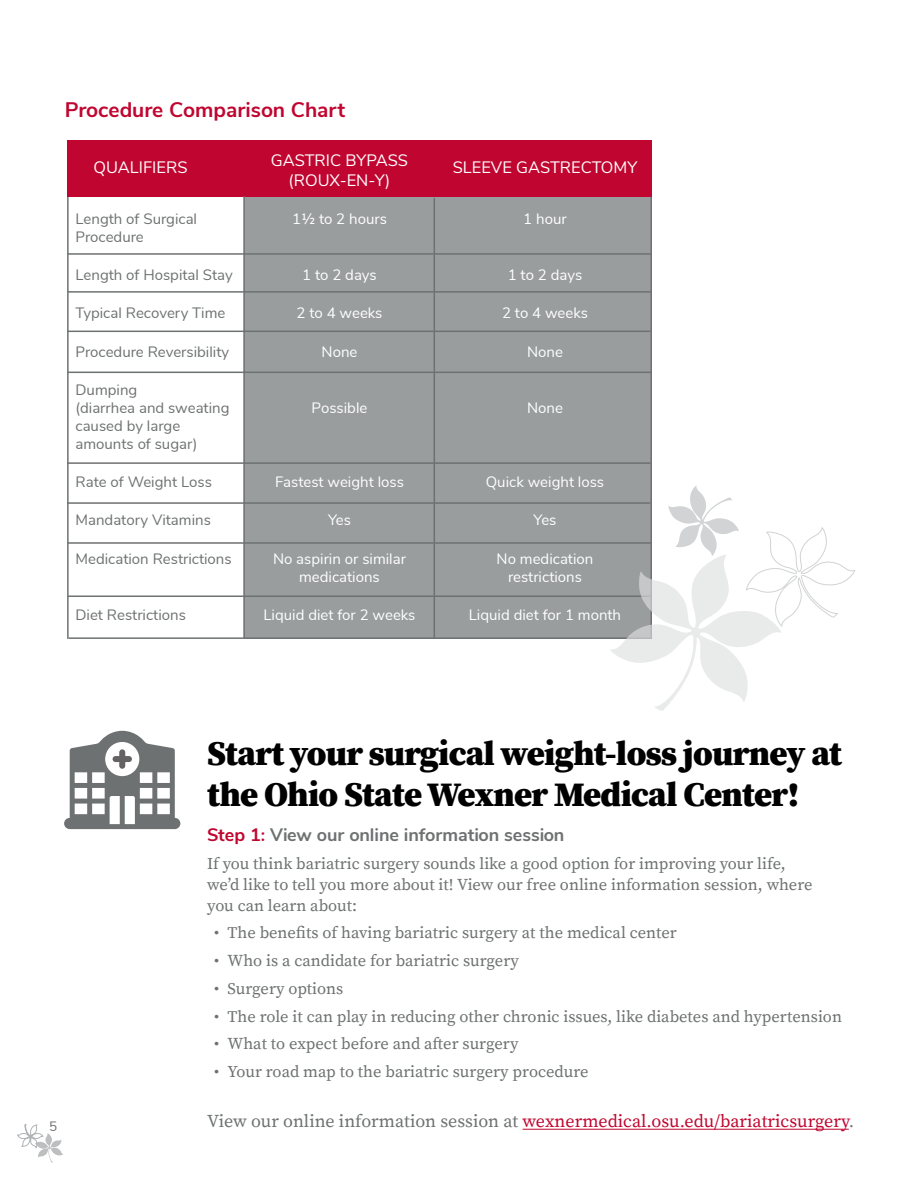
<style>
.page{position:relative;width:918px;height:1188px;background:#fff}
.page>*{position:absolute;margin:0;border:0;box-sizing:border-box;transform-origin:0 0}
.h3_pg_5{font:900 34.5px/41.4px "Buckeye Serif 2";letter-spacing:-.02em;color:#000}
.h1_pg_5{font:700 21px "Buckeye Sans 2";color:#c00630}
.body1{font:18px "Buckeye Serif 2 Regular 2";color:#c00630}
.Steps{font:700 18px "Buckeye Sans 2";color:#6e7171}
.Body2{font:16.5px/21px "Buckeye Serif 2 Regular 2";color:#6e7171}
.bulleted_list{font:16.5px "Buckeye Serif 2";color:#6e7171}
.bulleted_list-2{font:16.5px "Buckeye Serif 2 Regular 2";color:#6e7171}
.t1{font:16.5px "Buckeye Sans 2";color:#fff}
.procedure_comp_program_pg_5{font:15px "Buckeye Sans 2 Regular 2";color:#fff}
.procedure_comp_program_pg_5-2{font:15px/18px "Buckeye Sans 2 Regular 2";color:#6e7171}
.procedure_comp_program_pg_5-3{font:15px "Buckeye Sans 2";color:#6e7171}
.procedure_comp_program_pg_5-4{font:15px "Buckeye Sans 2";color:#fff}
.t2{font:13.5px "Buckeye Sans 2";color:#6d6e71}
.s1{color:#c00630}
.s2{font-family:"Buckeye Serif 2 Regular 2"}
.s3{color:#6e7171}
</style>
<div class="page">
<svg style="left:17px;top:1124px;width:46px;height:39px"></svg>
<hr style="left:523px;top:1129px;width:326px;height:1px;background:#c00630">
<svg style="left:64px;top:731px;width:116px;height:98px"></svg>
<div style="left:244px;top:197px;width:407px;height:442px;background:#9a9d9d"></div>
<div style="left:67px;top:141px;width:585px;height:56px;background:#c00630"></div>
<hr style="left:243px;top:196px;width:2px;height:442px;background:#6e7171">
<hr style="left:67px;top:197px;width:2px;height:442px;background:#6e7171">
<hr style="left:434px;top:198px;width:1px;height:441px;background:#6e7171">
<hr style="left:651px;top:197px;width:1px;height:442px;background:#6e7171">
<hr style="left:68px;top:253px;width:583px;height:2px;background:#6e7171">
<hr style="left:68px;top:291px;width:583px;height:2px;background:#6e7171">
<hr style="left:67px;top:331px;width:583px;height:1px;background:#6e7171">
<hr style="left:68px;top:372px;width:583px;height:1px;background:#6e7171">
<hr style="left:67px;top:462px;width:583px;height:2px;background:#6e7171">
<hr style="left:67px;top:502px;width:583px;height:2px;background:#6e7171">
<hr style="left:68px;top:542px;width:583px;height:2px;background:#6e7171">
<hr style="left:68px;top:596px;width:583px;height:1px;background:#6e7171">
<hr style="left:69px;top:637px;width:583px;height:2px;background:#6e7171">
<svg style="left:610px;top:485px;width:245px;height:226px"></svg>
<h1 class="h1_pg_5" style="left:65px;top:97px;width:282px">Procedure Comparison Chart</h1>
<p class="t1" style="left:94px;top:157px;width:96px">QUALIFIERS</p>
<p class="t1" style="left:271px;top:150px;width:139px">GASTRIC BYPASS</p>
<p class="t1" style="left:289px;top:170px;width:103px">(ROUX-EN-Y)</p>
<p class="t1" style="left:453px;top:157px;width:186px">SLEEVE GASTRECTOMY</p>
<p class="procedure_comp_program_pg_5-3" style="left:76px;top:209px;width:123px">Length of Surgical</p>
<p class="procedure_comp_program_pg_5" style="left:292px;top:209px;width:96px">11/2 to 2 hours</p>
<p class="procedure_comp_program_pg_5" style="left:523px;top:209px;width:45px">1 hour</p>
<p class="procedure_comp_program_pg_5-3" style="left:76px;top:227px;width:70px">Procedure</p>
<p class="procedure_comp_program_pg_5-2" style="left:76px;top:266px;width:159px">Length of Hospital Stay</p>
<p class="procedure_comp_program_pg_5" style="left:302px;top:266px;width:76px">1 to 2 days</p>
<p class="procedure_comp_program_pg_5" style="left:508px;top:266px;width:76px">1 to 2 days</p>
<p class="procedure_comp_program_pg_5-2" style="left:76px;top:304px;width:151px">Typical Recovery Time</p>
<p class="procedure_comp_program_pg_5" style="left:297px;top:304px;width:87px">2 to 4 weeks</p>
<p class="procedure_comp_program_pg_5" style="left:502px;top:304px;width:87px">2 to 4 weeks</p>
<p class="procedure_comp_program_pg_5-2" style="left:76px;top:342px;width:155px">Procedure Reversibility</p>
<p class="procedure_comp_program_pg_5-4" style="left:322px;top:342px;width:37px">None</p>
<p class="procedure_comp_program_pg_5-4" style="left:527px;top:342px;width:37px">None</p>
<p class="procedure_comp_program_pg_5-2" style="left:76px;top:381px;width:156px">Dumping<br>(diarrhea and sweating</p>
<p class="procedure_comp_program_pg_5" style="left:312px;top:398px;width:57px">Possible</p>
<p class="procedure_comp_program_pg_5" style="left:527px;top:398px;width:37px">None</p>
<p class="procedure_comp_program_pg_5-2" style="left:76px;top:417px;width:123px">caused by large amounts of sugar)</p>
<p class="procedure_comp_program_pg_5-2" style="left:76px;top:473px;width:138px">Rate of Weight Loss</p>
<p class="procedure_comp_program_pg_5" style="left:275px;top:473px;width:130px">Fastest weight loss</p>
<p class="procedure_comp_program_pg_5" style="left:486px;top:473px;width:120px">Quick weight loss</p>
<p class="procedure_comp_program_pg_5-2" style="left:76px;top:511px;width:137px">Mandatory Vitamins</p>
<p class="procedure_comp_program_pg_5" style="left:328px;top:511px;width:24px">Yes</p>
<p class="procedure_comp_program_pg_5" style="left:534px;top:511px;width:24px">Yes</p>
<p class="procedure_comp_program_pg_5-2" style="left:76px;top:549px;width:158px">Medication Restrictions</p>
<p class="procedure_comp_program_pg_5" style="left:273px;top:549px;width:134px">No aspirin or similar</p>
<p class="procedure_comp_program_pg_5" style="left:497px;top:549px;width:98px">No medication</p>
<p class="procedure_comp_program_pg_5" style="left:299px;top:567px;width:82px">medications</p>
<p class="procedure_comp_program_pg_5" style="left:508px;top:567px;width:75px">restrictions</p>
<p class="procedure_comp_program_pg_5-2" style="left:76px;top:606px;width:112px">Diet Restrictions</p>
<p class="procedure_comp_program_pg_5" style="left:264px;top:605px;width:153px">Liquid diet for 2 weeks</p>
<p class="procedure_comp_program_pg_5" style="left:469px;top:605px;width:154px">Liquid diet for 1 month</p>
<p class="t2" style="left:49px;top:1118px;width:10px">5</p>
<h3 class="h3_pg_5" style="left:207px;top:734px;width:636px">Start your surgical weight-loss journey at the Ohio State Wexner Medical Center!</h3>
<h3 class="Steps" style="left:207px;top:823px;width:359px"><span class="s1">Step 1:</span> View our online information session</h3>
<p class="Body2" style="left:207px;top:853px;width:607px">If you think bariatric surgery sounds like a good option for improving your life, we’d like to tell you more about it! View our free online information session, where you can learn about:</p>
<p class="bulleted_list" style="left:214px;top:923px;width:464px"><span class="s2">•</span> The benefits of having bariatric surgery at the medical center</p>
<p class="bulleted_list-2" style="left:214px;top:951px;width:306px">• Who is a candidate for bariatric surgery</p>
<p class="bulleted_list" style="left:214px;top:979px;width:131px"><span class="s2">•</span> Surgery options</p>
<p class="bulleted_list-2" style="left:214px;top:1007px;width:630px">• The role it can play in reducing other chronic issues, like diabetes and hypertension</p>
<p class="bulleted_list" style="left:214px;top:1034px;width:306px"><span class="s2">•</span> What to expect before and after surgery</p>
<p class="bulleted_list" style="left:214px;top:1062px;width:376px"><span class="s2">•</span> Your road map to the bariatric surgery procedure</p>
<p class="body1" style="left:207px;top:1111px;width:648px"><span class="s3">View our online information session at</span> wexnermedical.osu.edu/bariatricsurgery<span class="s3">.</span></p>
</div>
